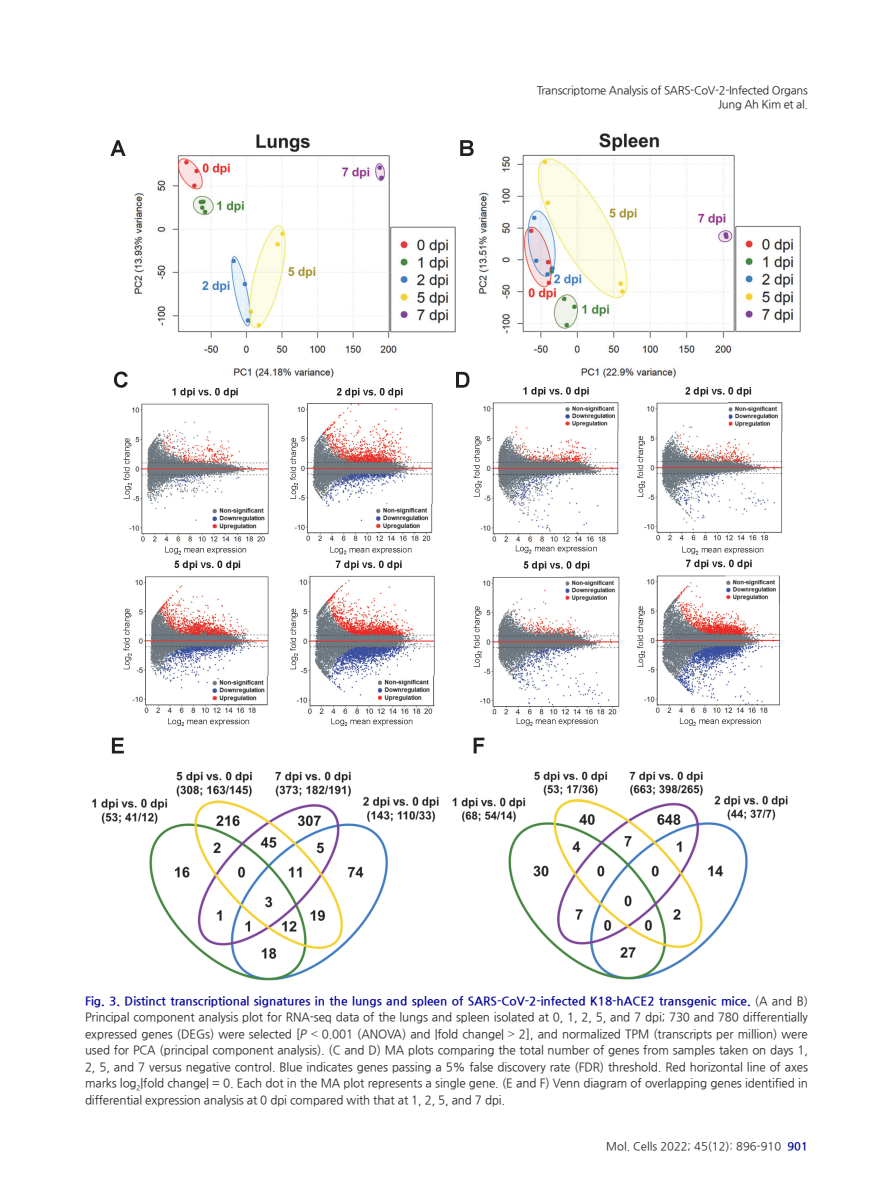
<style>
.page{position:relative;width:893px;height:1191px;background:#fff}
.page>*{position:absolute;margin:0;border:0;box-sizing:border-box;transform-origin:0 0}
.그림설명{font:12px/16.5px "Nanum Gothic";letter-spacing:-.01em;color:#231f20;text-align:justify}
.t1{font:11.25px/13.5px "Nanum Gothic";letter-spacing:-.025em;color:#231f20;text-align:right}
.t2{font:11.25px "Nanum Gothic";color:#221e1f}
.s1{font-weight:700;color:#00009a}
.s2{font-style:italic}
.s3{font-family:"Times New Roman"}
</style>
<div class="page">
<img style="left:92px;top:133px;width:709px;height:848px">
<p class="t1" style="left:537px;top:84px;width:273px">Transcriptome Analysis of SARS-CoV-2-Infected Organs<br>Jung Ah Kim et al.</p>
<p class="그림설명" style="left:85px;top:992px;width:724px"><span class="s1">Fig. 3. Distinct transcriptional signatures in the lungs and spleen of SARS-CoV-2-infected K18-hACE2 transgenic mice.</span> (A and B)<br>Principal component analysis plot for RNA-seq data of the lungs and spleen isolated at 0, 1, 2, 5, and 7 dpi; 730 and 780 differentially expressed genes (DEGs) were selected [<span class="s2">P</span> <span class="s3">&lt;</span> 0.001 (ANOVA) and |fold change| <span class="s3">&gt;</span> 2], and normalized TPM (transcripts per million) were used for PCA (principal component analysis). (C and D) MA plots comparing the total number of genes from samples taken on days 1, 2, 5, and 7 versus negative control. Blue indicates genes passing a 5% false discovery rate (FDR) threshold. Red horizontal line of axes marks log<sub>2</sub>|fold change| = 0. Each dot in the MA plot represents a single gene. (E and F) Venn diagram of overlapping genes identified in differential expression analysis at 0 dpi compared with that at 1, 2, 5, and 7 dpi.</p>
<p class="t2" style="left:606px;top:1140px;width:203px">Mol. Cells 2022; 45(12): 896-910 <span class="s1">901</span></p>
</div>
